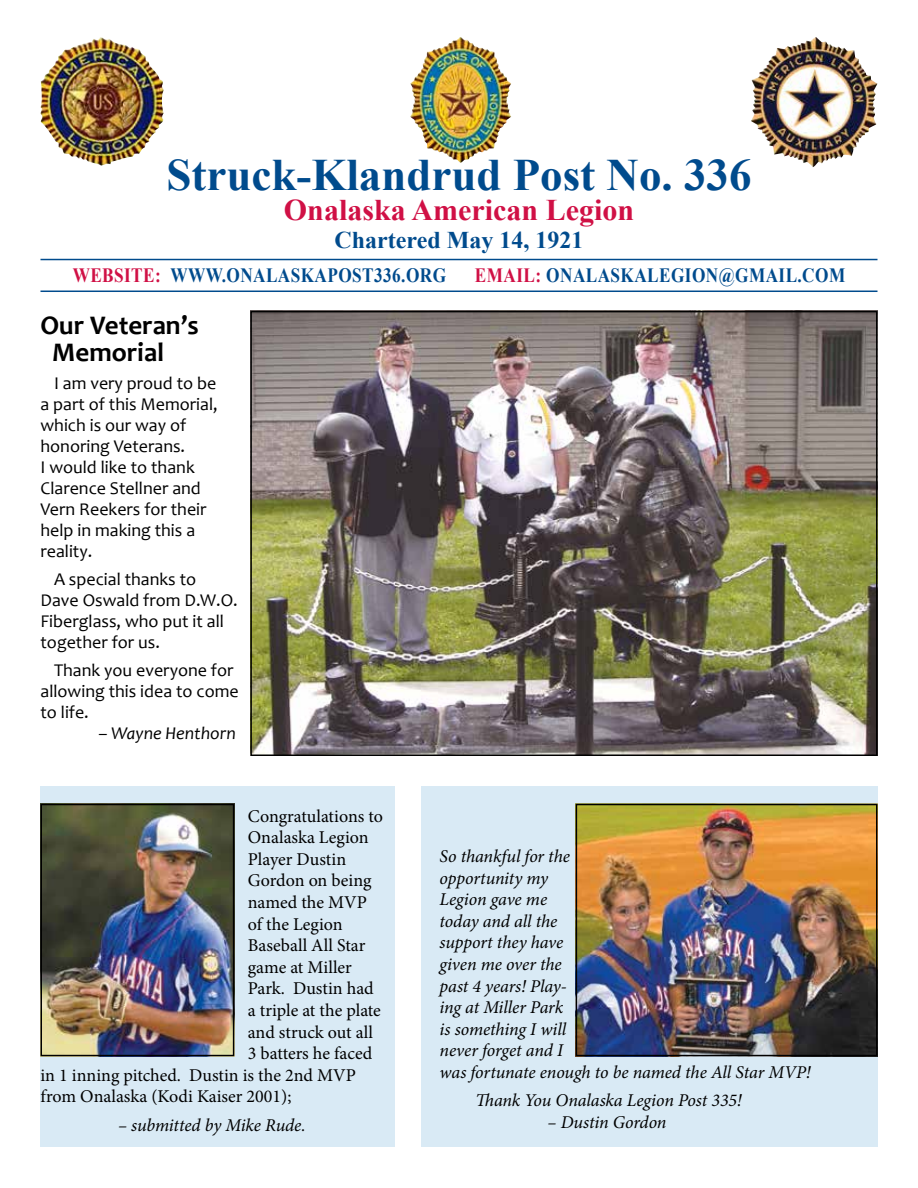
<style>
.page{position:relative;width:918px;height:1188px;background:#fff}
.page>*{position:absolute;margin:0;border:0;box-sizing:border-box;transform-origin:0 0}
.t1{font:700 45px "Times New Roman";color:#004b8d}
.t2{font:700 30px "Times New Roman";color:#d01045}
.t3{font:700 27px/27px "Candara";color:#000}
.t4{font:700 24px "Times New Roman";color:#004b8d}
.t5{font:700 20.25px "Times New Roman";letter-spacing:.025em;color:#004b8d;scale:.85 1}
.t6{font:18px/21px "Candara";color:#000}
.t7{font:italic 18px/21.6px "Minion Pro";letter-spacing:-.005em;color:#000}
.t8{font:18px "Minion Pro";color:#000}
.t9{font:italic 18px "Candara";color:#000}
.s1{color:#d01045}
</style>
<div class="page">
<div style="left:421px;top:786px;width:457px;height:361px;background:#d9eaf5"></div>
<div style="left:40px;top:786px;width:355px;height:361px;background:#d9eaf5"></div>
<img style="left:751px;top:41px;width:127px;height:126px">
<hr style="left:40px;top:259px;width:838px;height:1px;background:#004b8d">
<hr style="left:40px;top:291px;width:838px;height:1px;background:#004b8d">
<img style="left:410px;top:37px;width:101px;height:126px">
<img style="left:40px;top:37px;width:124px;height:129px">
<img style="left:579px;top:807px;width:296px;height:246px">
<div style="left:576px;top:804px;width:302px;height:252px;border:2px solid #000"></div>
<img style="left:43px;top:807px;width:188px;height:246px">
<div style="left:40px;top:804px;width:194px;height:252px;border:2px solid #000"></div>
<img style="left:253px;top:314px;width:622px;height:439px">
<div style="left:250px;top:311px;width:628px;height:445px;border:2px solid #000"></div>
<h1 class="t1" style="left:166px;top:144px;width:587px">Struck-Klandrud Post No. 336</h1>
<h2 class="t2" style="left:284px;top:190px;width:352px">Onalaska American Legion</h2>
<h3 class="t4" style="left:335px;top:224px;width:250px">Chartered May 14, 1921</h3>
<p class="t5" style="left:73px;top:261px;width:441px"><span class="s1">WEBSITE:</span> WWW.ONALASKAPOST336.ORG</p>
<p class="t5" style="left:475px;top:261px;width:437px"><span class="s1">EMAIL:</span> ONALASKALEGION@GMAIL.COM</p>
<h3 class="t3" style="left:52px;top:312px;width:148px;text-indent:-12px">Our Veteran’s<br>Memorial</h3>
<p class="t6" style="left:40px;top:373px;width:179px;text-indent:14px">I am very proud to be a part of this Memorial, which is our way of honoring Veterans.<br>I would like to thank<br>Clarence Stellner and<br>Vern Reekers for their help in making this a reality.</p>
<p class="t6" style="left:40px;top:569px;width:199px;text-indent:14px">A special thanks to<br>Dave Oswald from D.W.O.<br>Fiberglass, who put it all together for us.</p>
<p class="t6" style="left:40px;top:659px;width:200px;text-indent:14px">Thank you everyone for allowing this idea to come to life.</p>
<p class="t9" style="left:98px;top:722px;width:139px">– Wayne Henthorn</p>
<p class="t8" style="left:248px;top:804px;width:137px">Congratulations to</p>
<p class="t8" style="left:248px;top:825px;width:122px">Onalaska Legion</p>
<p class="t8" style="left:248px;top:847px;width:100px">Player Dustin</p>
<p class="t8" style="left:248px;top:869px;width:125px">Gordon on being</p>
<p class="t8" style="left:248px;top:890px;width:121px">named the MVP</p>
<p class="t8" style="left:248px;top:912px;width:96px">of the Legion</p>
<p class="t8" style="left:248px;top:933px;width:119px">Baseball All Star</p>
<p class="t8" style="left:248px;top:955px;width:106px">game at Miller</p>
<p class="t8" style="left:248px;top:977px;width:127px">Park. Dustin had</p>
<p class="t8" style="left:248px;top:998px;width:135px">a triple at the plate</p>
<p class="t8" style="left:248px;top:1020px;width:127px">and struck out all</p>
<p class="t8" style="left:248px;top:1041px;width:126px">3 batters he faced</p>
<p class="t8" style="left:40px;top:1063px;width:317px">in 1 inning pitched. Dustin is the 2nd MVP</p>
<p class="t8" style="left:40px;top:1085px;width:253px">from Onalaska (Kodi Kaiser 2001);</p>
<p class="t7" style="left:118px;top:1114px;width:189px">– submitted by Mike Rude.</p>
<p class="t7" style="left:440px;top:845px;width:373px">So thankful for the<br>opportunity my<br>Legion gave me<br>today and all the<br>support they have<br>given me over the<br>past 4 years! Play-<br>ing at Miller Park<br>is something I will<br>never forget and I<br>was fortunate enough to be named the All Star MVP!</p>
<p class="t7" style="left:476px;top:1090px;width:268px">Thank You Onalaska Legion Post 335!</p>
<p class="t7" style="left:548px;top:1111px;width:121px">– Dustin Gordon</p>
</div>
